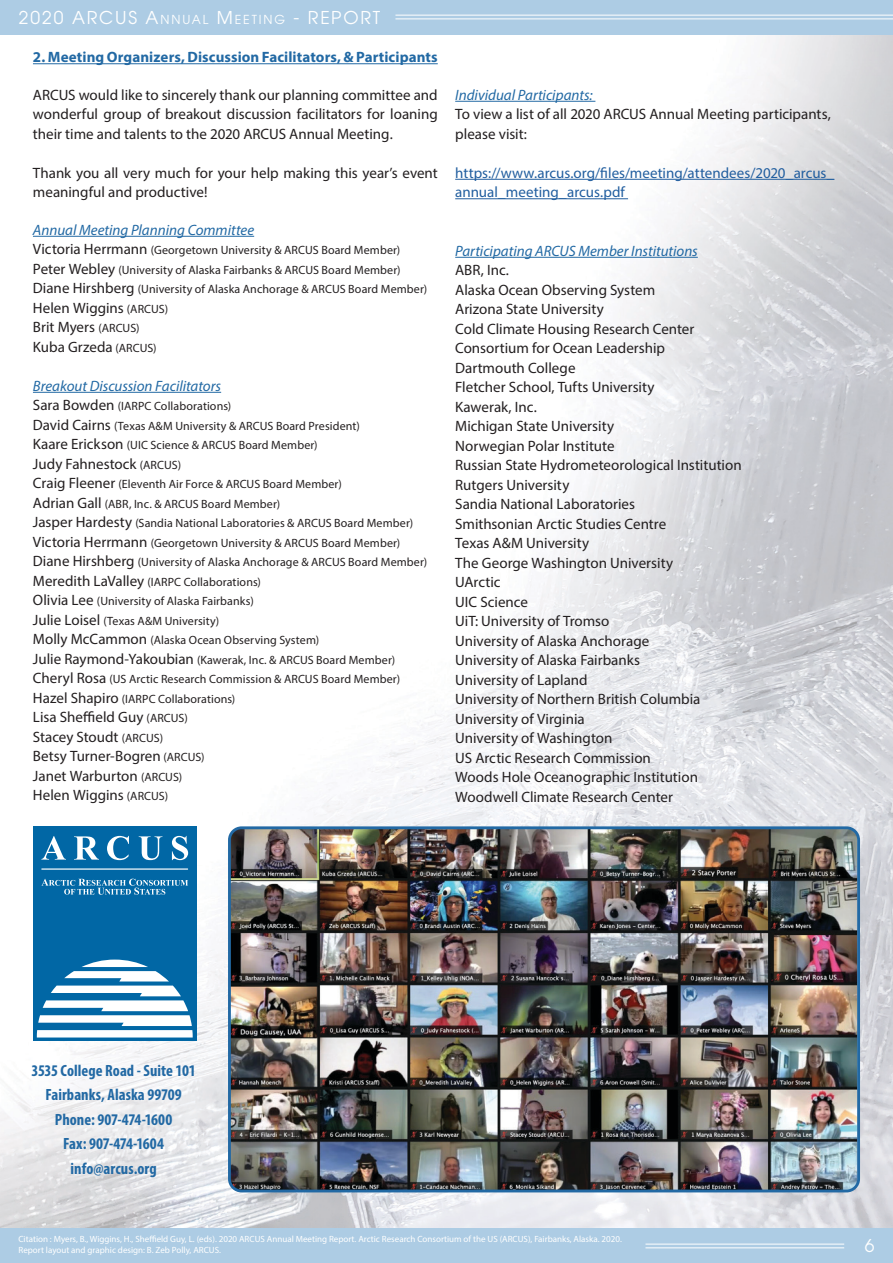
<style>
.page{position:relative;width:893px;height:1263px;background:#fff}
.page>*{position:absolute;margin:0;border:0;box-sizing:border-box;transform-origin:0 0}
.Tagline{font:18px "Avillar";letter-spacing:.105em;color:#fff}
.t1{font:18px "Avillar";color:#fff}
.Body{font:700 condensed 16.35px "Myriad Pro";letter-spacing:.005em;color:#2269a4}
.Body-2{font:700 condensed 16.35px "Myriad Pro";letter-spacing:-.015em;color:#2269a4}
.Body-3{font:15px/19.5px "Myriad Pro";color:#231f20}
.Body-4{font:italic 15px "Myriad Pro";letter-spacing:-.005em;color:#2269a4}
.Body-5{font:15px/19.5px "Myriad Pro";color:#215e9f}
.Body-6{font:700 15px "Myriad Pro";letter-spacing:.005em;color:#2269a4}
.Tagline-2{font:12.6px "Avillar";color:#fff}
.Body-7{font:12px "Myriad Pro";letter-spacing:.01em;color:#231f20}
.t2{font:9px/10.8px "Myriad Pro";color:#fff}
.s1{font-size:12.6px}
.s2{font-size:18px}
.s3{font-size:15px}
.s4{font-size:12px}
.s5{font-style:italic;color:#2269a4}
</style>
<div class="page">
<img style="left:0;top:34px;width:893px;height:1195px">
<div style="left:0;top:1229px;width:893px;height:34px;background:#adcce4"></div>
<hr style="left:645px;top:1244px;width:199px;height:1px;background:#fff">
<hr style="left:645px;top:1247px;width:199px;height:1px;background:#fff">
<div style="left:0;top:0;width:893px;height:34px;background:#adcce4"></div>
<hr style="left:395px;top:15px;width:498px;height:1px;background:#fff">
<hr style="left:395px;top:19px;width:498px;height:1px;background:#fff">
<hr style="left:33px;top:63px;width:405px;height:1px;background:#2269a4">
<hr style="left:33px;top:236px;width:221px;height:1px;background:#2269a4">
<hr style="left:33px;top:392px;width:188px;height:1px;background:#2269a4">
<hr style="left:455px;top:101px;width:140px;height:1px;background:#2269a4">
<hr style="left:455px;top:179px;width:379px;height:1px;background:#215e9f">
<hr style="left:455px;top:198px;width:173px;height:1px;background:#215e9f">
<hr style="left:455px;top:257px;width:243px;height:1px;background:#2269a4">
<img style="left:229px;top:828px;width:630px;height:363px">
<div style="left:228px;top:826px;width:632px;height:366px;border:3px solid #2269a4;border-radius:12px"></div>
<div style="left:33px;top:826px;width:164px;height:215px;background:#0167a5"></div>
<svg style="left:37px;top:959px;width:156px;height:78px"></svg>
<svg style="left:42px;top:836px;width:24px;height:23px"></svg>
<svg style="left:74px;top:836px;width:25px;height:23px"></svg>
<svg style="left:107px;top:836px;width:22px;height:24px"></svg>
<svg style="left:139px;top:836px;width:23px;height:24px"></svg>
<svg style="left:172px;top:836px;width:16px;height:24px"></svg>
<hr style="left:41px;top:868px;width:147px;height:2px;background:#fff">
<svg style="left:41px;top:879px;width:147px;height:16px"></svg>
<p class="Tagline" style="left:19px;top:6px;width:152px">2020 ARCUS A<span class="s1">NNUAL</span></p>
<p class="Tagline-2" style="left:217px;top:11px;width:28px"><span class="s2">M</span>EETING</p>
<p class="Tagline" style="left:293px;top:6px;width:88px">- REPORT</p>
<p class="Body-6" style="left:33px;top:47px;width:406px">2. Meeting Organizers, Discussion Facilitators, &amp; Participants</p>
<p class="Body-3" style="left:33px;top:85px;width:406px;text-align:justify">ARCUS would like to sincerely thank our planning committee and wonderful group of breakout discussion facilitators for loaning their time and talents to the 2020 ARCUS Annual Meeting.</p>
<p class="Body-3" style="left:33px;top:163px;width:406px">Thank you all very much for your help making this year’s event meaningful and productive!</p>
<p class="Body-4" style="left:33px;top:220px;width:223px">Annual Meeting Planning Committee</p>
<p class="Body-7" style="left:33px;top:243px;width:369px"><span class="s3">Victoria Herrmann</span> (Georgetown University &amp; ARCUS Board Member)</p>
<p class="Body-7" style="left:33px;top:262px;width:369px"><span class="s3">Peter Webley</span> (University of Alaska Fairbanks &amp; ARCUS Board Member)</p>
<p class="Body-7" style="left:33px;top:282px;width:396px"><span class="s3">Diane Hirshberg</span> (University of Alaska Anchorage &amp; ARCUS Board Member)</p>
<p class="Body-3" style="left:33px;top:298px;width:137px">Helen Wiggins <span class="s4">(ARCUS)</span></p>
<p class="Body-3" style="left:33px;top:317px;width:108px">Brit Myers <span class="s4">(ARCUS)</span></p>
<p class="Body-3" style="left:33px;top:337px;width:125px">Kuba Grzeda <span class="s4">(ARCUS)</span></p>
<p class="Body-4" style="left:33px;top:376px;width:190px">Breakout Discussion Facilitators</p>
<p class="Body-7" style="left:33px;top:399px;width:200px"><span class="s3">Sara Bowden</span> (IARPC Collaborations)</p>
<p class="Body-7" style="left:33px;top:418px;width:328px"><span class="s3">David Cairns</span> (Texas A&amp;M University &amp; ARCUS Board President)</p>
<p class="Body-7" style="left:33px;top:438px;width:286px"><span class="s3">Kaare Erickson</span> (UIC Science &amp; ARCUS Board Member)</p>
<p class="Body-3" style="left:33px;top:454px;width:150px">Judy Fahnestock <span class="s4">(ARCUS)</span></p>
<p class="Body-7" style="left:33px;top:477px;width:310px"><span class="s3">Craig Fleener</span> (Eleventh Air Force &amp; ARCUS Board Member)</p>
<p class="Body-7" style="left:33px;top:496px;width:249px"><span class="s3">Adrian Gall</span> (ABR, Inc. &amp; ARCUS Board Member)</p>
<p class="Body-7" style="left:33px;top:516px;width:382px"><span class="s3">Jasper Hardesty</span> (Sandia National Laboratories &amp; ARCUS Board Member)</p>
<p class="Body-7" style="left:33px;top:535px;width:369px"><span class="s3">Victoria Herrmann</span> (Georgetown University &amp; ARCUS Board Member)</p>
<p class="Body-7" style="left:33px;top:555px;width:396px"><span class="s3">Diane Hirshberg</span> (University of Alaska Anchorage &amp; ARCUS Board Member)</p>
<p class="Body-7" style="left:33px;top:574px;width:229px"><span class="s3">Meredith LaValley</span> (IARPC Collaborations)</p>
<p class="Body-7" style="left:33px;top:594px;width:222px"><span class="s3">Olivia Lee</span> (University of Alaska Fairbanks)</p>
<p class="Body-7" style="left:33px;top:613px;width:188px"><span class="s3">Julie Loisel</span> (Texas A&amp;M University)</p>
<p class="Body-7" style="left:33px;top:633px;width:288px"><span class="s3">Molly McCammon</span> (Alaska Ocean Observing System)</p>
<p class="Body-7" style="left:33px;top:652px;width:364px"><span class="s3">Julie Raymond-Yakoubian</span> (Kawerak, Inc. &amp; ARCUS Board Member)</p>
<p class="Body-7" style="left:33px;top:672px;width:369px"><span class="s3">Cheryl Rosa</span> (US Arctic Research Commission &amp; ARCUS Board Member)</p>
<p class="Body-7" style="left:33px;top:691px;width:204px"><span class="s3">Hazel Shapiro</span> (IARPC Collaborations)</p>
<p class="Body-3" style="left:33px;top:707px;width:156px">Lisa Sheffield Guy <span class="s4">(ARCUS)</span></p>
<p class="Body-3" style="left:33px;top:727px;width:132px">Stacey Stoudt <span class="s4">(ARCUS)</span></p>
<p class="Body-3" style="left:33px;top:746px;width:173px">Betsy Turner-Bogren <span class="s4">(ARCUS)</span></p>
<p class="Body-3" style="left:33px;top:766px;width:151px">Janet Warburton <span class="s4">(ARCUS)</span></p>
<p class="Body-3" style="left:33px;top:785px;width:137px">Helen Wiggins <span class="s4">(ARCUS)</span></p>
<p class="Body-3" style="left:455px;top:85px;width:377px"><span class="s5">Individual Participants:<br></span>To view a list of all 2020 ARCUS Annual Meeting participants, please visit:</p>
<p class="Body-5" style="left:455px;top:163px;width:381px">https://www.arcus.org/files/meeting/attendees/2020_arcus_ annual_meeting_arcus.pdf</p>
<p class="Body-4" style="left:455px;top:241px;width:244px">Participating ARCUS Member Institutions</p>
<p class="Body-3" style="left:455px;top:260px;width:55px">ABR, Inc.</p>
<p class="Body-3" style="left:455px;top:280px;width:202px">Alaska Ocean Observing System</p>
<p class="Body-3" style="left:455px;top:299px;width:150px">Arizona State University</p>
<p class="Body-3" style="left:455px;top:319px;width:241px">Cold Climate Housing Research Center</p>
<p class="Body-3" style="left:455px;top:338px;width:211px">Consortium for Ocean Leadership</p>
<p class="Body-3" style="left:455px;top:358px;width:122px">Dartmouth College</p>
<p class="Body-3" style="left:455px;top:377px;width:201px">Fletcher School, Tufts University</p>
<p class="Body-3" style="left:455px;top:397px;width:83px">Kawerak, Inc.</p>
<p class="Body-3" style="left:455px;top:416px;width:160px">Michigan State University</p>
<p class="Body-3" style="left:455px;top:436px;width:161px">Norwegian Polar Institute</p>
<p class="Body-3" style="left:455px;top:455px;width:288px">Russian State Hydrometeorological Institution</p>
<p class="Body-3" style="left:455px;top:475px;width:116px">Rutgers University</p>
<p class="Body-3" style="left:455px;top:494px;width:181px">Sandia National Laboratories</p>
<p class="Body-3" style="left:455px;top:514px;width:213px">Smithsonian Arctic Studies Centre</p>
<p class="Body-3" style="left:455px;top:533px;width:135px">Texas A&amp;M University</p>
<p class="Body-3" style="left:455px;top:553px;width:219px">The George Washington University</p>
<p class="Body-3" style="left:455px;top:572px;width:47px">UArctic</p>
<p class="Body-3" style="left:455px;top:592px;width:74px">UIC Science</p>
<p class="Body-3" style="left:455px;top:611px;width:156px">UiT: University of Tromso</p>
<p class="Body-3" style="left:455px;top:631px;width:196px">University of Alaska Anchorage</p>
<p class="Body-3" style="left:455px;top:650px;width:186px">University of Alaska Fairbanks</p>
<p class="Body-3" style="left:455px;top:670px;width:134px">University of Lapland</p>
<p class="Body-3" style="left:455px;top:689px;width:247px">University of Northern British Columbia</p>
<p class="Body-3" style="left:455px;top:709px;width:131px">University of Virginia</p>
<p class="Body-3" style="left:455px;top:728px;width:159px">University of Washington</p>
<p class="Body-3" style="left:455px;top:748px;width:197px">US Arctic Research Commission</p>
<p class="Body-3" style="left:455px;top:767px;width:244px">Woods Hole Oceanographic Institution</p>
<p class="Body-3" style="left:455px;top:787px;width:219px">Woodwell Climate Research Center</p>
<p class="Body" style="left:31px;top:1060px;width:166px">3535 College Road - Suite 101</p>
<p class="Body" style="left:45px;top:1085px;width:138px">Fairbanks, Alaska 99709</p>
<p class="Body" style="left:55px;top:1109px;width:119px">Phone: 907-474-1600</p>
<p class="Body-2" style="left:63px;top:1133px;width:102px">Fax: 907-474-1604</p>
<p class="Body" style="left:70px;top:1158px;width:88px">info@arcus.org</p>
<p class="t2" style="left:18px;top:1233px;width:605px">Citation : Myers, B., Wiggins, H., Sheffield Guy, L. (eds). 2020 ARCUS Annual Meeting Report. Arctic Research Consortium of the US (ARCUS), Fairbanks, Alaska. 2020.<br>Report layout and graphic design: B. Zeb Polly, ARCUS.</p>
<p class="t1" style="left:865px;top:1233px;width:11px">6</p>
</div>
